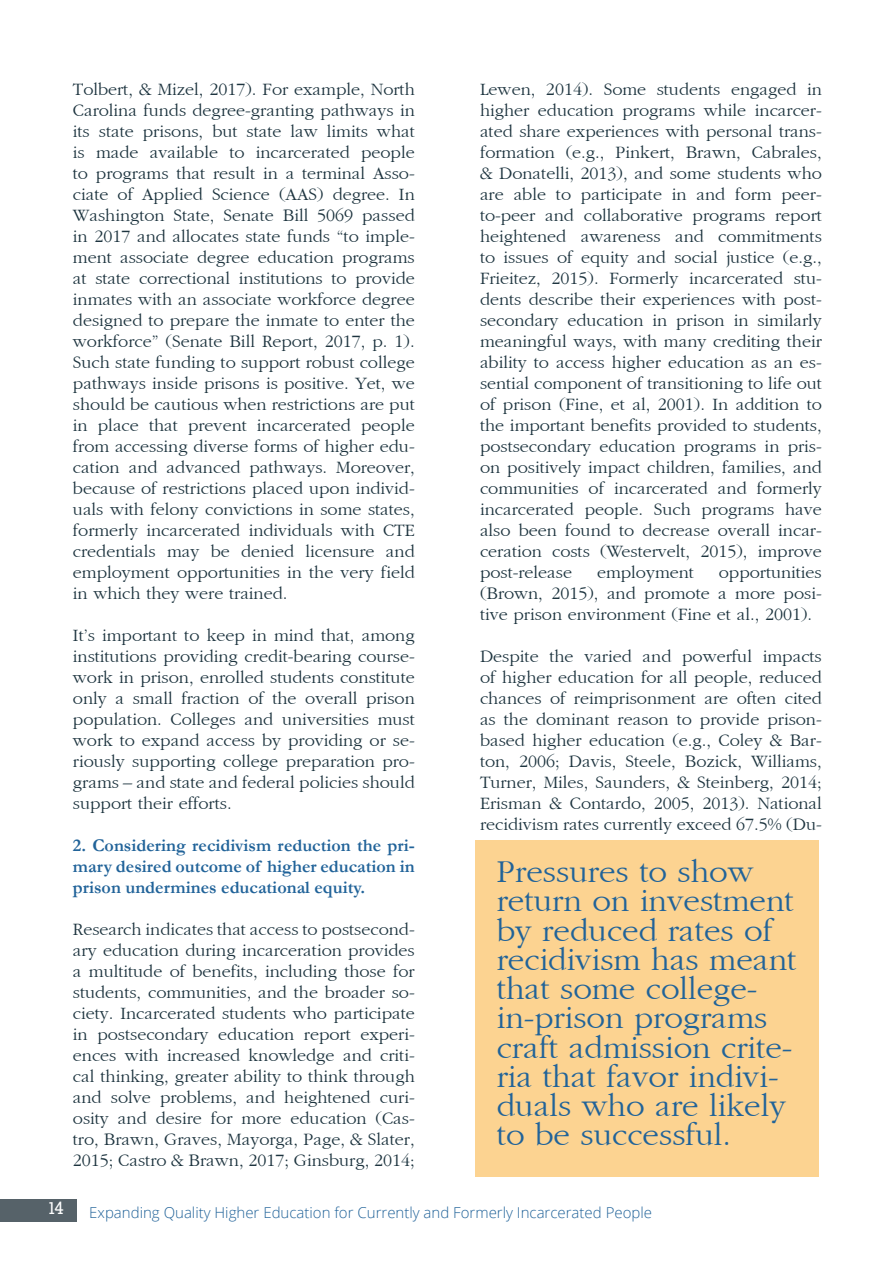
<style>
.page{position:relative;width:893px;height:1263px;background:#fff}
.page>*{position:absolute;margin:0;border:0;box-sizing:border-box;transform-origin:0 0}
.h1_gray{font:33px/29.2px "Garamond";color:#216399}
.t1{font:18px/21px "Garamond";color:#1d343f;text-align:justify}
.t2{font:700 18px/21px "Garamond";color:#216399;text-align:justify}
.t3{font:300 15px "Open Sans";color:#216399}
</style>
<div class="page">
<div style="left:0;top:1199px;width:77px;height:23px;background:#566269"></div>
<div style="left:476px;top:840px;width:343px;height:336px;background:#fcd391"></div>
<p class="t1" style="left:73px;top:79px;width:343px">Tolbert, &amp; Mizel, 2017). For example, North Carolina funds degree-granting pathways in its state prisons, but state law limits what is made available to incarcerated people to programs that result in a terminal Asso&shy;ciate of Applied Science (AAS) degree. In Washington State, Senate Bill 5069 passed in 2017 and allocates state funds “to imple&shy;ment associate degree education programs at state correctional institutions to provide inmates with an associate workforce degree designed to prepare the inmate to enter the workforce” (Senate Bill Report, 2017, p. 1).<br>Such state funding to support robust college pathways inside prisons is positive. Yet, we should be cautious when restrictions are put in place that prevent incarcerated people from accessing diverse forms of higher edu&shy;cation and advanced pathways. Moreover, because of restrictions placed upon individ&shy;uals with felony convictions in some states, formerly incarcerated individuals with CTE credentials may be denied licensure and employment opportunities in the very field in which they were trained.</p>
<p class="t1" style="left:73px;top:625px;width:343px">It’s important to keep in mind that, among institutions providing credit-bearing course&shy;work in prison, enrolled students constitute only a small fraction of the overall prison population. Colleges and universities must work to expand access by providing or se&shy;riously supporting college preparation pro&shy;grams – and state and federal policies should support their efforts.</p>
<p class="t2" style="left:73px;top:834px;width:343px">2. Considering recidivism reduction the pri&shy;mary desired outcome of higher education in prison undermines educational equity.</p>
<p class="t1" style="left:73px;top:919px;width:343px">Research indicates that access to postsecond&shy;ary education during incarceration provides a multitude of benefits, including those for students, communities, and the broader so&shy;ciety. Incarcerated students who participate in postsecondary education report experi&shy;ences with increased knowledge and criti&shy;cal thinking, greater ability to think through and solve problems, and heightened curi&shy;osity and desire for more education (Cas&shy;tro, Brawn, Graves, Mayorga, Page, &amp; Slater, 2015; Castro &amp; Brawn, 2017; Ginsburg, 2014;</p>
<p class="t1" style="left:480px;top:79px;width:343px">Lewen, 2014). Some students engaged in higher education programs while incarcer&shy;ated share experiences with personal trans&shy;formation (e.g., Pinkert, Brawn, Cabrales, &amp; Donatelli, 2013), and some students who are able to participate in and form peer&shy;to-peer and collaborative programs report heightened awareness and commitments to issues of equity and social justice (e.g., Frieitez, 2015). Formerly incarcerated stu&shy;dents describe their experiences with post&shy;secondary education in prison in similarly meaningful ways, with many crediting their ability to access higher education as an es&shy;sential component of transitioning to life out of prison (Fine, et al, 2001). In addition to the important benefits provided to students, postsecondary education programs in pris&shy;on positively impact children, families, and communities of incarcerated and formerly incarcerated people. Such programs have also been found to decrease overall incar&shy;ceration costs (Westervelt, 2015), improve post-release</p>
<p class="t1" style="left:597px;top:562px;width:98px">employment</p>
<p class="t1" style="left:480px;top:562px;width:343px;text-indent:239px">opportunities (Brown, 2015), and promote a more posi&shy;tive prison environment (Fine et al., 2001).</p>
<p class="t1" style="left:480px;top:646px;width:343px">Despite the varied and powerful impacts of higher education for all people, reduced chances of reimprisonment are often cited as the dominant reason to provide prison&shy;based higher education (e.g., Coley &amp; Bar&shy;ton, 2006; Davis, Steele, Bozick, Williams, Turner, Miles, Saunders, &amp; Steinberg, 2014; Erisman &amp; Contardo, 2005, 2013). National recidivism rates currently exceed 67.5% (Du-</p>
<p class="h1_gray" style="left:497px;top:858px;width:301px">Pressures to show return on investment by reduced rates of recidivism has meant that some college&shy;in-prison programs craft admission crite&shy;ria that favor indivi&shy;duals who are likely to be successful.</p>
<p class="t3" style="left:49px;top:1202px;width:605px"><sup>14</sup> Expanding Quality Higher Education for Currently and Formerly Incarcerated People</p>
</div>
